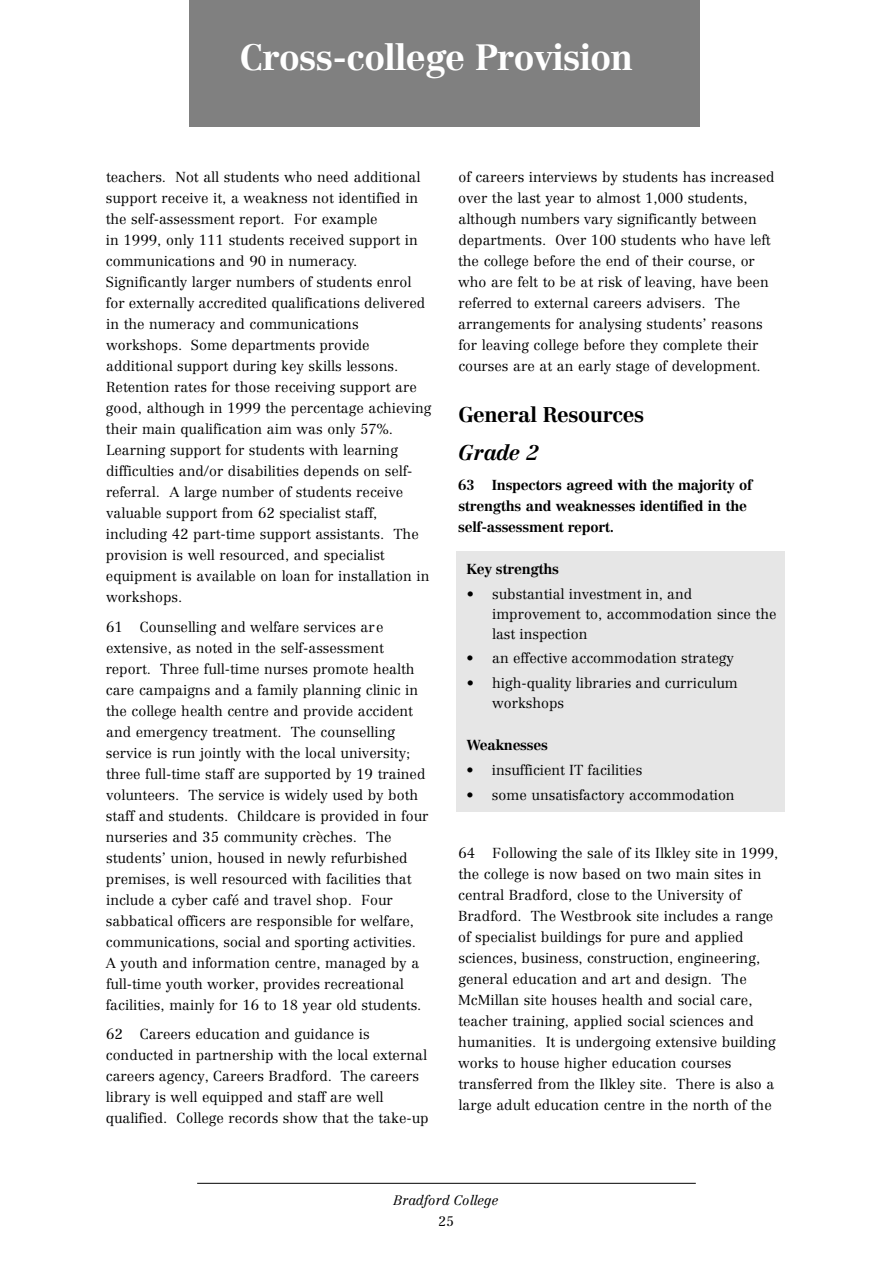
<style>
.page{position:relative;width:893px;height:1263px;background:#fff}
.page>*{position:absolute;margin:0;border:0;box-sizing:border-box;transform-origin:0 0}
.t1{font:700 36px "Centennial";color:#fff}
.t2{font:700 21px "Centennial";color:#000}
.t3{font:italic 700 21px "Centennial";color:#000}
.t4{font:300 14.25px/21px "Centennial";color:#000}
.t5{font:700 14.25px/21px "Centennial";color:#000}
.t6{font:italic 300 13.5px "Centennial";color:#000}
.t7{font:300 13.5px "Centennial";color:#000}
</style>
<div class="page">
<hr style="left:197px;top:1183px;width:498px;height:1px;background:#000">
<div style="left:189px;top:0;width:510px;height:126px;background:#808080"></div>
<div style="left:456px;top:551px;width:328px;height:261px;background:#e6e6e6"></div>
<h1 class="t1" style="left:240px;top:43px;width:394px">Cross-college Provision</h1>
<p class="t4" style="left:106px;top:167px;width:327px">teachers. Not all students who need additional support receive it, a weakness not identified in the self-assessment report. For example<br>in 1999, only 111 students received support in communications and 90 in numeracy.<br>Significantly larger numbers of students enrol for externally accredited qualifications delivered in the numeracy and communications workshops. Some departments provide additional support during key skills lessons.<br>Retention rates for those receiving support are good, although in 1999 the percentage achieving their main qualification aim was only 57%.<br>Learning support for students with learning difficulties and/or disabilities depends on self&shy;referral. A large number of students receive valuable support from 62 specialist staff, including 42 part-time support assistants. The provision is well resourced, and specialist equipment is available on loan for installation in workshops.</p>
<p class="t4" style="left:106px;top:617px;width:324px">61 Counselling and welfare services are extensive, as noted in the self-assessment report. Three full-time nurses promote health care campaigns and a family planning clinic in the college health centre and provide accident and emergency treatment. The counselling service is run jointly with the local university; three full-time staff are supported by 19 trained volunteers. The service is widely used by both staff and students. Childcare is provided in four nurseries and 35 community crèches. The students’ union, housed in newly refurbished premises, is well resourced with facilities that include a cyber café and travel shop. Four sabbatical officers are responsible for welfare, communications, social and sporting activities.<br>A youth and information centre, managed by a full-time youth worker, provides recreational facilities, mainly for 16 to 18 year old students.</p>
<p class="t4" style="left:106px;top:1024px;width:324px">62 Careers education and guidance is conducted in partnership with the local external careers agency, Careers Bradford. The careers library is well equipped and staff are well qualified. College records show that the take-up</p>
<p class="t4" style="left:458px;top:167px;width:318px">of careers interviews by students has increased over the last year to almost 1,000 students, although numbers vary significantly between departments. Over 100 students who have left the college before the end of their course, or who are felt to be at risk of leaving, have been referred to external careers advisers. The arrangements for analysing students’ reasons for leaving college before they complete their courses are at an early stage of development.</p>
<h2 class="t2" style="left:458px;top:406px;width:187px">General Resources</h2>
<h2 class="t3" style="left:458px;top:444px;width:82px">Grade 2</h2>
<p class="t5" style="left:458px;top:475px;width:295px">63 Inspectors agreed with the majority of strengths and weaknesses identified in the self-assessment report.</p>
<p class="t5" style="left:466px;top:559px;width:94px">Key strengths</p>
<p class="t4" style="left:492px;top:584px;width:286px;line-height:20.2px;text-indent:-25px">• substantial investment in, and improvement to, accommodation since the last inspection</p>
<p class="t4" style="left:466px;top:649px;width:269px">• an effective accommodation strategy</p>
<p class="t4" style="left:492px;top:674px;width:247px;line-height:20.2px;text-indent:-25px">• high-quality libraries and curriculum workshops</p>
<p class="t5" style="left:466px;top:736px;width:83px">Weaknesses</p>
<p class="t4" style="left:466px;top:760px;width:177px">• insufficient IT facilities</p>
<p class="t4" style="left:466px;top:785px;width:270px">• some unsatisfactory accommodation</p>
<p class="t4" style="left:458px;top:844px;width:322px">64 Following the sale of its Ilkley site in 1999, the college is now based on two main sites in central Bradford, close to the University of Bradford. The Westbrook site includes a range of specialist buildings for pure and applied sciences, business, construction, engineering, general education and art and design. The McMillan site houses health and social care, teacher training, applied social sciences and humanities. It is undergoing extensive building works to house higher education courses transferred from the Ilkley site. There is also a large adult education centre in the north of the</p>
<p class="t6" style="left:393px;top:1194px;width:107px">Bradford College</p>
<p class="t7" style="left:438px;top:1215px;width:17px">25</p>
</div>
